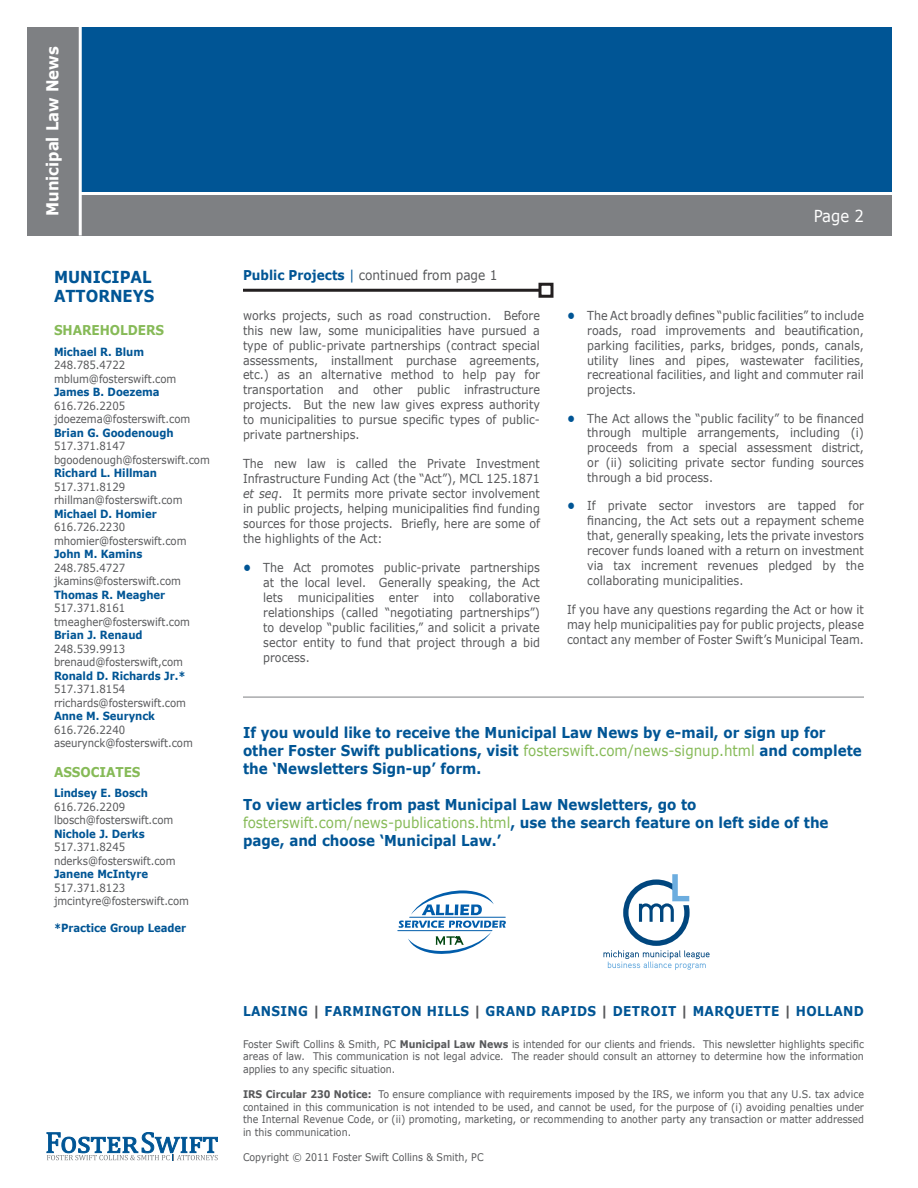
<style>
.page{position:relative;width:918px;height:1188px;background:#fff}
.page>*{position:absolute;margin:0;border:0;box-sizing:border-box;transform-origin:0 0}
.t1{font:700 16.5px "Verdana";color:#005595;scale:.9 1}
.t2{font:700 16.5px "Verdana";color:#fff;scale:.9 1}
.t3{font:16.5px "Verdana";color:#fff;scale:.9 1}
.t4{font:700 15px/18px "Verdana";color:#005595;scale:.9 1}
.t5{font:700 13.5px "Verdana";letter-spacing:.03em;color:#005595;scale:.9 1}
.t6{font:13.5px "Verdana";color:#57585a;scale:.9 1}
.t7{font:700 13.5px "Verdana";letter-spacing:-.005em;color:#86ba57;scale:.9 1}
.t8{font:12.3px/14.9px "Verdana";color:#57585a;text-align:justify;scale:.9 1}
.t9{font:11.25px "Verdana";letter-spacing:-.005em;color:#57585a;scale:.9 1}
.t10{font:700 11.25px "Verdana";letter-spacing:-.005em;color:#005595;scale:.9 1}
.t11{font:10.5px/12.6px "Verdana";color:#57585a;text-align:justify;scale:.9 1}
.s1{font-weight:700;color:#005595}
.s2{color:#005595}
.s3{font-style:italic}
.s4{font-weight:700;font-size:12.75px;color:#005595}
.s5{font-weight:400;color:#86ba57}
.s6{color:#57585a}
.s7{font-weight:700}
</style>
<div class="page">
<div style="left:80px;top:27px;width:811px;height:165px;background:#005595"></div>
<div style="left:80px;top:195px;width:811px;height:41px;background:#7e8083"></div>
<div style="left:27px;top:27px;width:53px;height:209px;background:#7e8083"></div>
<hr style="left:79px;top:27px;width:3px;height:209px;background:#fff">
<svg style="left:47px;top:1132px;width:171px;height:29px"></svg>
<hr style="left:243px;top:697px;width:621px;height:1px;background:#7e8083">
<hr style="left:243px;top:289px;width:297px;height:3px;background:#231f20">
<div style="left:538px;top:283px;width:16px;height:15px;border:3px solid #231f20"></div>
<hr style="left:398px;top:930px;width:94px;height:1px;background:#015dab">
<svg style="left:399px;top:890px;width:107px;height:64px"></svg>
<svg style="left:603px;top:874px;width:107px;height:96px"></svg>
<p class="t2" style="left:42px;top:216px;width:190px;rotate:-90deg">Municipal Law News</p>
<p class="t1" style="left:54px;top:266px;width:110px">MUNICIPAL</p>
<p class="t1" style="left:54px;top:286px;width:113px">ATTORNEYS</p>
<p class="t7" style="left:54px;top:322px;width:124px">SHAREHOLDERS</p>
<p class="t10" style="left:54px;top:344px;width:102px">Michael R. Blum</p>
<p class="t9" style="left:54px;top:358px;width:81px">248.785.4722</p>
<p class="t9" style="left:54px;top:371px;width:138px">mblum@fosterswift.com</p>
<p class="t10" style="left:54px;top:385px;width:119px">James B. Doezema</p>
<p class="t9" style="left:54px;top:398px;width:81px">616.726.2205</p>
<p class="t9" style="left:54px;top:412px;width:153px">jdoezema@fosterswift.com</p>
<p class="t10" style="left:54px;top:425px;width:134px">Brian G. Goodenough</p>
<p class="t9" style="left:54px;top:439px;width:81px">517.371.8147</p>
<p class="t9" style="left:54px;top:452px;width:175px">bgoodenough@fosterswift.com</p>
<p class="t10" style="left:54px;top:466px;width:116px">Richard L. Hillman</p>
<p class="t9" style="left:54px;top:479px;width:81px">517.371.8129</p>
<p class="t9" style="left:54px;top:493px;width:144px">rhillman@fosterswift.com</p>
<p class="t10" style="left:54px;top:506px;width:116px">Michael D. Homier</p>
<p class="t9" style="left:54px;top:520px;width:81px">616.726.2230</p>
<p class="t9" style="left:54px;top:533px;width:149px">mhomier@fosterswift.com</p>
<p class="t10" style="left:54px;top:547px;width:100px">John M. Kamins</p>
<p class="t9" style="left:54px;top:560px;width:81px">248.785.4727</p>
<p class="t9" style="left:54px;top:574px;width:143px">jkamins@fosterswift.com</p>
<p class="t10" style="left:54px;top:587px;width:125px">Thomas R. Meagher</p>
<p class="t9" style="left:54px;top:601px;width:81px">517.371.8161</p>
<p class="t9" style="left:54px;top:614px;width:153px">tmeagher@fosterswift.com</p>
<p class="t10" style="left:54px;top:628px;width:100px">Brian J. Renaud</p>
<p class="t9" style="left:54px;top:641px;width:81px">248.539.9913</p>
<p class="t9" style="left:54px;top:655px;width:145px">brenaud@fosterswift,com</p>
<p class="t10" style="left:54px;top:668px;width:148px">Ronald D. Richards Jr.*</p>
<p class="t9" style="left:54px;top:682px;width:81px">517.371.8154</p>
<p class="t9" style="left:54px;top:695px;width:148px">rrichards@fosterswift.com</p>
<p class="t10" style="left:54px;top:709px;width:114px">Anne M. Seurynck</p>
<p class="t9" style="left:54px;top:722px;width:81px">616.726.2240</p>
<p class="t9" style="left:54px;top:736px;width:156px">aseurynck@fosterswift.com</p>
<p class="t7" style="left:54px;top:763px;width:98px">ASSOCIATES</p>
<p class="t10" style="left:54px;top:786px;width:106px">Lindsey E. Bosch</p>
<p class="t9" style="left:54px;top:799px;width:81px">616.726.2209</p>
<p class="t9" style="left:54px;top:813px;width:134px">lbosch@fosterswift.com</p>
<p class="t10" style="left:54px;top:826px;width:102px">Nichole J. Derks</p>
<p class="t9" style="left:54px;top:840px;width:81px">517.371.8245</p>
<p class="t9" style="left:54px;top:853px;width:137px">nderks@fosterswift.com</p>
<p class="t10" style="left:54px;top:867px;width:106px">Janene McIntyre</p>
<p class="t9" style="left:54px;top:880px;width:81px">517.371.8123</p>
<p class="t9" style="left:54px;top:894px;width:152px">jmcintyre@fosterswift.com</p>
<p class="t10" style="left:54px;top:921px;width:148px">*Practice Group Leader</p>
<p class="t6" style="left:243px;top:267px;width:284px"><span class="s1">Public Projects</span> <span class="s2">|</span> continued from page 1</p>
<p class="t8" style="left:243px;top:308px;width:332px">works projects, such as road construction. Before this new law, some municipalities have pursued a type of public-private partnerships (contract special assessments, installment purchase agreements, etc.) as an alternative method to help pay for transportation and other public infrastructure projects. But the new law gives express authority to municipalities to pursue specific types of public&shy;private partnerships.</p>
<p class="t8" style="left:243px;top:456px;width:332px">The new law is called the Private Investment Infrastructure Funding Act (the “Act”), MCL 125.1871 <span class="s3">et seq</span>. It permits more private sector involvement in public projects, helping municipalities find funding sources for those projects. Briefly, here are some of the highlights of the Act:</p>
<p class="t8" style="left:263px;top:560px;width:309px;text-indent:-20px"><span class="s4">•</span> The Act promotes public-private partnerships at the local level. Generally speaking, the Act lets municipalities enter into collaborative relationships (called “negotiating partnerships”) to develop “public facilities,” and solicit a private sector entity to fund that project through a bid process.</p>
<p class="t3" style="left:814px;top:205px;width:57px">Page 2</p>
<p class="t8" style="left:587px;top:308px;width:309px;text-indent:-20px"><span class="s4">•</span> The Act broadly defines “public facilities” to include roads, road improvements and beautification, parking facilities, parks, bridges, ponds, canals, utility lines and pipes, wastewater facilities, recreational facilities, and light and commuter rail projects.</p>
<p class="t8" style="left:587px;top:410px;width:309px;text-indent:-20px"><span class="s4">•</span> The Act allows the “public facility” to be financed through multiple arrangements, including (i) proceeds from a special assessment district, or (ii) soliciting private sector funding sources through a bid process.</p>
<p class="t8" style="left:587px;top:498px;width:309px;text-indent:-20px"><span class="s4">•</span> If private sector investors are tapped for financing, the Act sets out a repayment scheme that, generally speaking, lets the private investors recover funds loaned with a return on investment via tax increment revenues pledged by the collaborating municipalities.</p>
<p class="t8" style="left:567px;top:602px;width:332px">If you have any questions regarding the Act or how it may help municipalities pay for public projects, please contact any member of Foster Swift’s Municipal Team.</p>
<p class="t4" style="left:243px;top:723px;width:689px">If you would like to receive the Municipal Law News by e-mail, or sign up for other Foster Swift publications, visit <span class="s5">fosterswift.com/news-signup.html</span> and complete the ‘Newsletters Sign-up’ form.</p>
<p class="t4" style="left:243px;top:795px;width:505px">To view articles from past Municipal Law Newsletters, go to</p>
<p class="t4" style="left:243px;top:813px;width:652px"><span class="s5">fosterswift.com/news-publications.html</span>, use the search feature on left side of the page, and choose ‘Municipal Law.’</p>
<p class="t5" style="left:243px;top:1003px;width:691px">LANSING <span class="s6">|</span> FARMINGTON HILLS <span class="s6">|</span> GRAND RAPIDS <span class="s6">|</span> DETROIT <span class="s6">|</span> MARQUETTE <span class="s6">|</span> HOLLAND</p>
<p class="t11" style="left:243px;top:1037px;width:691px">Foster Swift Collins &amp; Smith, PC <span class="s7">Municipal Law News</span> is intended for our clients and friends. This newsletter highlights specific areas of law. This communication is not legal advice. The reader should consult an attorney to determine how the information applies to any specific situation.</p>
<p class="t11" style="left:243px;top:1088px;width:692px"><span class="s7">IRS Circular 230 Notice:</span> To ensure compliance with requirements imposed by the IRS, we inform you that any U.S. tax advice contained in this communication is not intended to be used, and cannot be used, for the purpose of (i) avoiding penalties under the Internal Revenue Code, or (ii) promoting, marketing, or recommending to another party any transaction or matter addressed in this communication.</p>
<p class="t11" style="left:243px;top:1151px;width:269px">Copyright © 2011 Foster Swift Collins &amp; Smith, PC</p>
</div>
